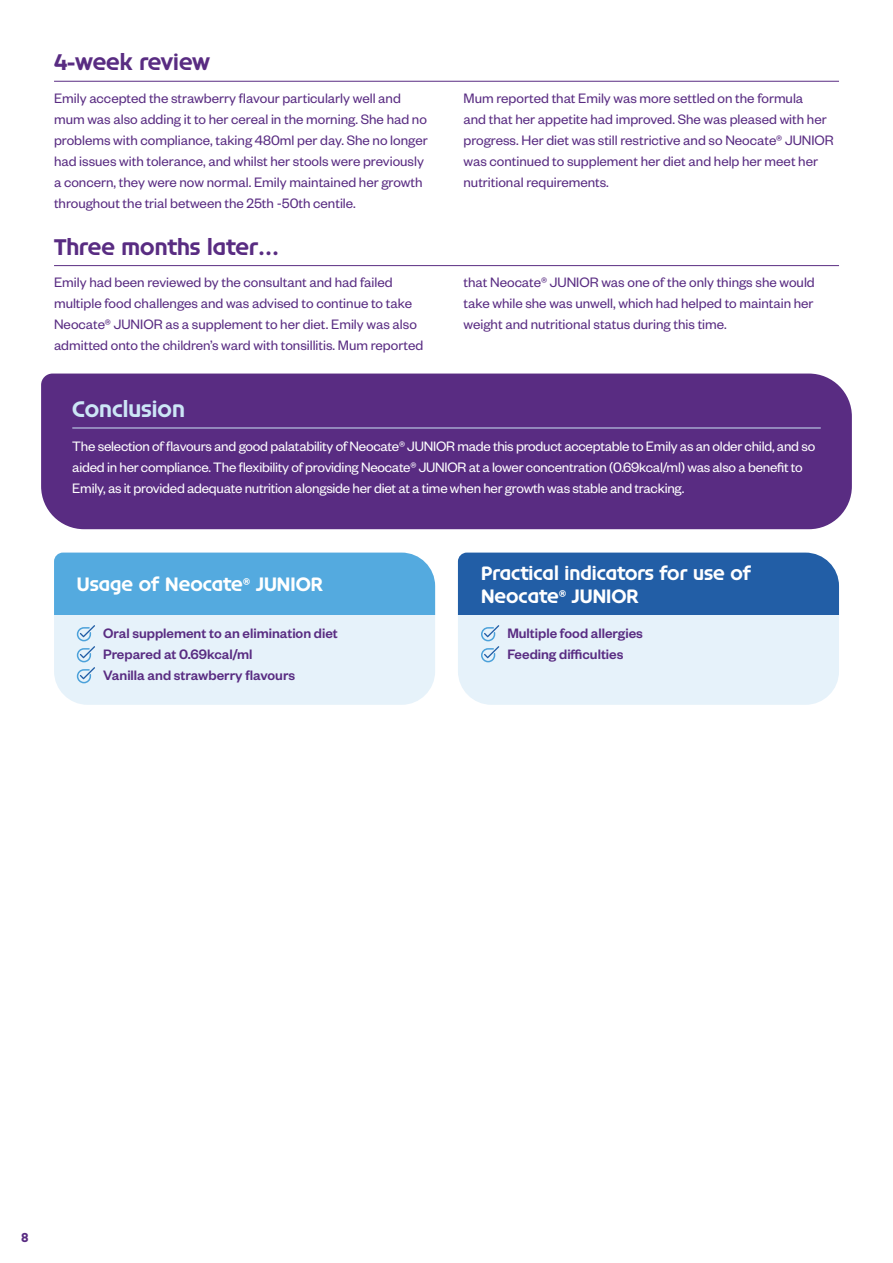
<style>
.page{position:relative;width:893px;height:1263px;background:#fff}
.page>*{position:absolute;margin:0;border:0;box-sizing:border-box;transform-origin:0 0}
.t1{font:700 21px "Constellation TL Pro";color:#592c82}
.t2{font:700 21px "Constellation TL Pro";color:#cce6f6}
.t3{font:700 18px/22.5px "Constellation TL Pro";color:#fff}
.t4{font:15px/21px "Founders Grotesk";color:#592c82}
.t5{font:15px/21px "Founders Grotesk";letter-spacing:-.015em;color:#fff}
.t6{font:500 15px "Founders Grotesk";color:#592c82}
.t7{font:700 12px "Constellation TL Pro";color:#592c82}
</style>
<div class="page">
<div style="left:41px;top:374px;width:811px;height:155px;background:#592c82"></div>
<div style="left:54px;top:615px;width:381px;height:90px;background:#e6f2fa"></div>
<div style="left:54px;top:553px;width:381px;height:62px;background:#54aadf"></div>
<div style="left:458px;top:615px;width:381px;height:90px;background:#e6f2fa"></div>
<div style="left:458px;top:553px;width:381px;height:62px;background:#225ea6"></div>
<hr style="left:72px;top:428px;width:749px;height:1px;background:#cce6f6">
<svg style="left:76px;top:625px;width:19px;height:59px"></svg>
<svg style="left:480px;top:625px;width:19px;height:38px"></svg>
<hr style="left:54px;top:81px;width:785px;height:1px;background:#592c82">
<hr style="left:54px;top:265px;width:785px;height:1px;background:#592c82">
<p class="t1" style="left:54px;top:48px;width:158px">4-week review</p>
<p class="t4" style="left:54px;top:87px;width:375px">Emily accepted the strawberry flavour particularly well and mum was also adding it to her cereal in the morning. She had no problems with compliance, taking 480ml per day. She no longer had issues with tolerance, and whilst her stools were previously a concern, they were now normal. Emily maintained her growth throughout the trial between the 25th -50th centile.</p>
<p class="t4" style="left:464px;top:87px;width:372px">Mum reported that Emily was more settled on the formula<br>and that her appetite had improved. She was pleased with her progress. Her diet was still restrictive and so Neocate® JUNIOR was continued to supplement her diet and help her meet her nutritional requirements.</p>
<p class="t1" style="left:54px;top:232px;width:227px">Three months later…</p>
<p class="t4" style="left:54px;top:271px;width:371px">Emily had been reviewed by the consultant and had failed multiple food challenges and was advised to continue to take Neocate® JUNIOR as a supplement to her diet. Emily was also admitted onto the children’s ward with tonsillitis. Mum reported</p>
<p class="t4" style="left:464px;top:271px;width:353px;text-align:justify">that Neocate® JUNIOR was one of the only things she would take while she was unwell, which had helped to maintain her weight and nutritional status during this time.</p>
<p class="t2" style="left:72px;top:395px;width:114px">Conclusion</p>
<p class="t5" style="left:72px;top:435px;width:744px">The selection of flavours and good palatability of Neocate® JUNIOR made this product acceptable to Emily as an older child, and so aided in her compliance. The flexibility of providing Neocate® JUNIOR at a lower concentration (0.69kcal/ml) was also a benefit to<br>Emily, as it provided adequate nutrition alongside her diet at a time when her growth was stable and tracking.</p>
<p class="t3" style="left:77px;top:573px;width:248px">Usage of Neocate® JUNIOR</p>
<p class="t3" style="left:481px;top:562px;width:272px">Practical indicators for use of<br>Neocate® JUNIOR</p>
<p class="t6" style="left:103px;top:624px;width:236px">Oral supplement to an elimination diet</p>
<p class="t6" style="left:103px;top:645px;width:151px">Prepared at 0.69kcal/ml</p>
<p class="t6" style="left:103px;top:666px;width:193px">Vanilla and strawberry flavours</p>
<p class="t6" style="left:507px;top:624px;width:137px">Multiple food allergies</p>
<p class="t6" style="left:507px;top:645px;width:118px">Feeding difficulties</p>
<p class="t7" style="left:21px;top:1229px;width:9px">8</p>
</div>
